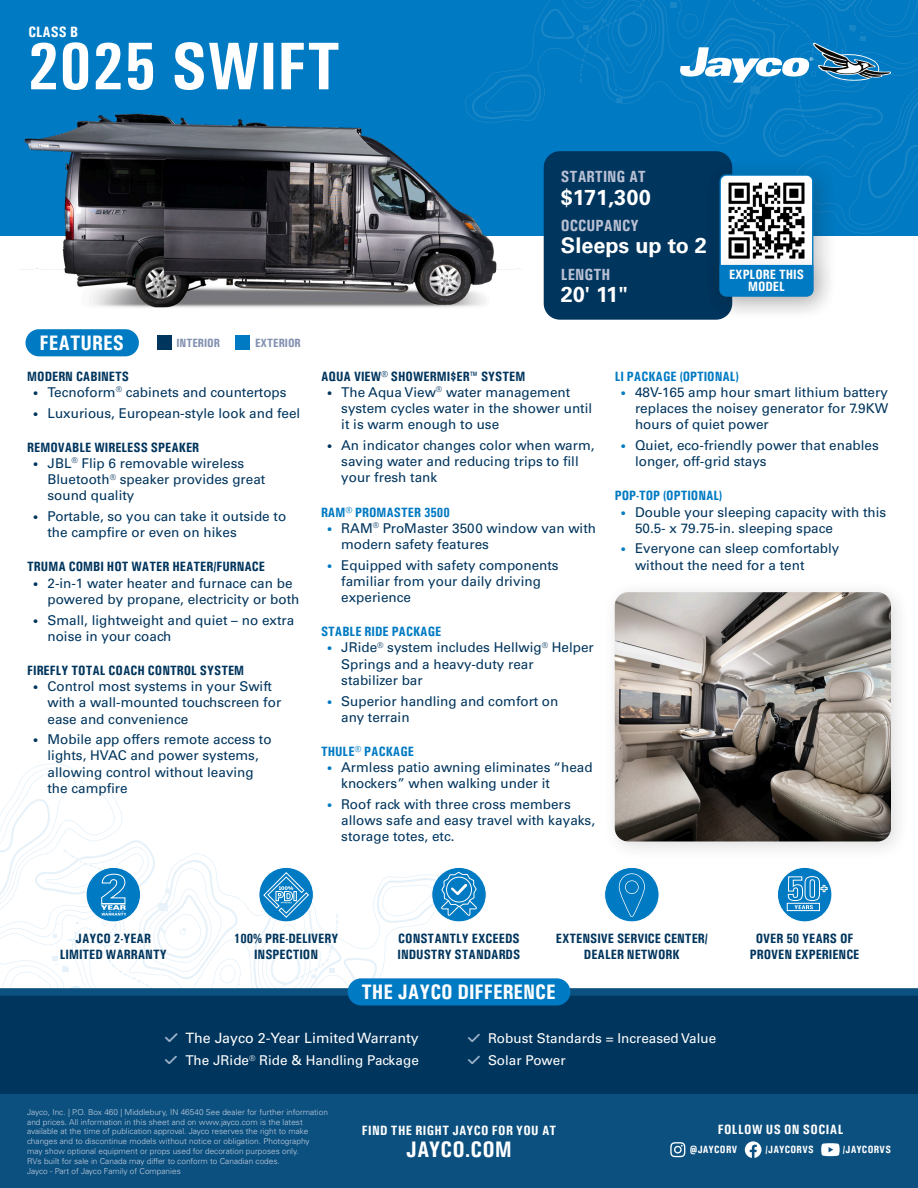
<style>
.page{position:relative;width:918px;height:1188px;background:#fff}
.page>*{position:absolute;margin:0;border:0;box-sizing:border-box;transform-origin:0 0}
.Page_Title{font:700 condensed 67.5px "Univers";color:#fff}
.Print_Subheader{font:700 condensed 22.5px "Univers";letter-spacing:.01em;color:#fff}
.Feature_Copy{font:700 21.6px "Univers LT Std";color:#fff}
.Section_Header{font:700 condensed 21px "Univers";color:#fff}
.Feature_Copy-2{font:700 condensed 16.2px "Univers";color:#bac0d3}
.t1{font:700 condensed 15px "Univers";color:#fff}
.t2{font:14.25px "Univers LT Std";color:#fff}
.t3{font:13.5px/16.2px "Univers LT Std";color:#00355d}
.Feature_title_-_dark_blue{font:700 condensed 13.5px/16.2px "Univers";color:#00355d;text-align:center}
.Feature_title_-_light_blue{font:700 condensed 13.5px "Univers";color:#007ac2}
.t4{font:13.5px "Univers LT Std";color:#fff}
.Print_Subheader-2{font:700 condensed 13.5px "Univers";letter-spacing:.025em;color:#fff}
.Print_Subheader-3{font:700 condensed 13.5px/12.1px "Univers";color:#fff;text-align:center}
.Feature_Title{font:700 condensed 12px "Univers";color:#8290b0}
.t5{font:700 condensed 10.5px "Univers";letter-spacing:.03em;color:#fff}
.body{font:300 8.25px/9.9px "Univers LT Std";color:#c1cfdf}
.s1{font-size:10.5px}
.s2{font-size:10.5px;color:#007ac2}
.s3{color:#9fb5cc}
</style>
<div class="page">
<div style="left:0;top:0;width:918px;height:235px;background:#007ac2"></div>
<div style="left:0;top:992px;width:918px;height:107px;background:#00355d"></div>
<div style="left:0;top:1095px;width:918px;height:93px;background:#0c507f"></div>
<div style="left:0;top:988px;width:918px;height:8px;background:#0c507f"></div>
<div style="left:348px;top:978px;width:222px;height:27px;background:#007ac2;border-radius:14px"></div>
<svg style="left:777px;top:867px;width:55px;height:55px"></svg>
<div style="left:777px;top:867px;width:55px;height:55px;border:1px solid #fff;border-radius:50%"></div>
<svg style="left:788px;top:876px;width:40px;height:33px"></svg>
<div style="left:787px;top:903px;width:33px;height:8px;border:1px solid #fff"></div>
<div style="left:605px;top:867px;width:54px;height:55px;background:#007ac2;border-radius:50%"></div>
<div style="left:604px;top:867px;width:55px;height:55px;border:1px solid #fff;border-radius:50%"></div>
<svg style="left:619px;top:873px;width:26px;height:44px"></svg>
<div style="left:432px;top:867px;width:54px;height:55px;background:#007ac2;border-radius:50%"></div>
<svg style="left:0;top:763px;width:477px;height:243px"></svg>
<svg style="left:670px;top:1142px;width:15px;height:15px"></svg>
<svg style="left:745px;top:1141px;width:17px;height:17px"></svg>
<svg style="left:821px;top:1143px;width:19px;height:13px"></svg>
<svg style="left:472px;top:0;width:446px;height:234px"></svg>
<img style="left:20px;top:105px;width:501px;height:203px">
<div style="left:602px;top:579px;width:309px;height:282px;background:#231f20;opacity:.15"></div>
<img style="left:615px;top:592px;width:276px;height:249px">
<div style="left:26px;top:329px;width:113px;height:27px;background:#007ac2;border-radius:14px"></div>
<div style="left:157px;top:335px;width:15px;height:15px;background:#00355d"></div>
<div style="left:235px;top:335px;width:15px;height:15px;background:#007ac2"></div>
<div style="left:544px;top:151px;width:188px;height:169px;background:#00355d;border-radius:16px"></div>
<div style="left:704px;top:159px;width:134px;height:162px;background:#231f20;opacity:.15"></div>
<img style="left:720px;top:175px;width:93px;height:74px">
<div style="left:720px;top:174px;width:93px;height:122px;border:1px solid #007ac2;border-radius:6px"></div>
<div style="left:704px;top:249px;width:134px;height:72px;background:#231f20;opacity:.15"></div>
<svg style="left:719px;top:264px;width:95px;height:33px;background:#097dc2"></svg>
<p class="t1" style="left:28px;top:23px;width:51px">CLASS B</p>
<p class="Page_Title" style="left:27px;top:25px;width:315px">2025 SWIFT</p>
<p class="Section_Header" style="left:40px;top:330px;width:86px">FEATURES</p>
<p class="Feature_Title" style="left:176px;top:336px;width:45px">INTERIOR</p>
<p class="Feature_Title" style="left:255px;top:336px;width:47px">EXTERIOR</p>
<p class="Feature_Copy-2" style="left:561px;top:167px;width:87px">STARTING AT</p>
<p class="Feature_Copy" style="left:561px;top:184px;width:91px">$171,300</p>
<p class="Feature_Copy-2" style="left:561px;top:216px;width:79px">OCCUPANCY</p>
<p class="Feature_Copy" style="left:561px;top:233px;width:148px">Sleeps up to 2</p>
<p class="Feature_Copy-2" style="left:561px;top:265px;width:51px">LENGTH</p>
<p class="Feature_Copy" style="left:561px;top:282px;width:69px">20' 11"</p>
<p class="Print_Subheader-3" style="left:729px;top:268px;width:76px">EXPLORE THIS<br>MODEL</p>
<p class="Feature_title_-_dark_blue" style="left:27px;top:368px;width:103px">MODERN CABINETS</p>
<p class="t3" style="left:34px;top:384px;width:254px"><span class="s1">•</span> Tecnoform<sup>®</sup> cabinets and countertops</p>
<p class="t3" style="left:34px;top:405px;width:268px"><span class="s1">•</span> Luxurious, European-style look and feel</p>
<p class="Feature_title_-_dark_blue" style="left:27px;top:439px;width:173px">REMOVABLE WIRELESS SPEAKER</p>
<p class="t3" style="left:47px;top:455px;width:219px;text-indent:-14px"><span class="s1">•</span> JBL<sup>®</sup> Flip 6 removable wireless<br>Bluetooth<sup>®</sup> speaker provides great sound quality</p>
<p class="t3" style="left:47px;top:508px;width:240px;text-indent:-14px"><span class="s1">•</span> Portable, so you can take it outside to the campfire or even on hikes</p>
<p class="Feature_title_-_dark_blue" style="left:27px;top:559px;width:239px">TRUMA COMBI HOT WATER HEATER/FURNACE</p>
<p class="t3" style="left:47px;top:575px;width:254px;text-indent:-14px"><span class="s1">•</span> 2-in-1 water heater and furnace can be powered by propane, electricity or both</p>
<p class="t3" style="left:47px;top:612px;width:248px;text-indent:-14px"><span class="s1">•</span> Small, lightweight and quiet – no extra noise in your coach</p>
<p class="Feature_title_-_dark_blue" style="left:27px;top:662px;width:219px">FIREFLY TOTAL COACH CONTROL SYSTEM</p>
<p class="t3" style="left:47px;top:678px;width:235px;text-indent:-14px"><span class="s1">•</span> Control most systems in your Swift with a wall-mounted touchscreen for ease and convenience</p>
<p class="t3" style="left:47px;top:731px;width:226px;text-indent:-14px"><span class="s1">•</span> Mobile app offers remote access to lights, HVAC and power systems, allowing control without leaving the campfire</p>
<p class="Feature_title_-_dark_blue" style="left:321px;top:368px;width:206px">AQUA VIEW® SHOWERMI$ER™ SYSTEM</p>
<p class="t3" style="left:341px;top:384px;width:253px;text-indent:-14px"><span class="s1">•</span> The Aqua View<sup>®</sup> water management system cycles water in the shower until it is warm enough to use</p>
<p class="t3" style="left:341px;top:437px;width:255px;text-indent:-14px"><span class="s1">•</span> An indicator changes color when warm, saving water and reducing trips to fill your fresh tank</p>
<p class="Feature_title_-_light_blue" style="left:321px;top:504px;width:130px">RAM® PROMASTER 3500</p>
<p class="t3" style="left:341px;top:520px;width:256px;text-indent:-14px"><span class="s2">•</span> RAM<sup>®</sup> ProMaster 3500 window van with modern safety features</p>
<p class="t3" style="left:341px;top:557px;width:219px;text-indent:-14px"><span class="s2">•</span> Equipped with safety components familiar from your daily driving experience</p>
<p class="Feature_title_-_light_blue" style="left:321px;top:623px;width:122px">STABLE RIDE PACKAGE</p>
<p class="t3" style="left:341px;top:640px;width:254px;text-indent:-14px"><span class="s2">•</span> JRide<sup>®</sup> system includes Hellwig<sup>®</sup> Helper<br>Springs and a heavy-duty rear<br>stabilizer bar</p>
<p class="t3" style="left:341px;top:693px;width:219px;text-indent:-14px"><span class="s2">•</span> Superior handling and comfort on any terrain</p>
<p class="Feature_title_-_light_blue" style="left:321px;top:743px;width:95px">THULE® PACKAGE</p>
<p class="t3" style="left:341px;top:759px;width:253px;text-indent:-14px"><span class="s2">•</span> Armless patio awning eliminates “head knockers” when walking under it</p>
<p class="t3" style="left:341px;top:796px;width:255px;text-indent:-14px"><span class="s2">•</span> Roof rack with three cross members allows safe and easy travel with kayaks, storage totes, etc.</p>
<p class="Feature_title_-_light_blue" style="left:615px;top:368px;width:125px">LI PACKAGE (OPTIONAL)</p>
<p class="t3" style="left:635px;top:384px;width:255px;text-align:justify;text-indent:-14px"><span class="s2">•</span> 48V-165 amp hour smart lithium battery replaces the noisey generator for 7.9KW hours of quiet power</p>
<p class="t3" style="left:635px;top:437px;width:245px;text-indent:-14px"><span class="s2">•</span> Quiet, eco-friendly power that enables longer, off-grid stays</p>
<p class="Feature_title_-_light_blue" style="left:615px;top:488px;width:109px">POP-TOP (OPTIONAL)</p>
<p class="t3" style="left:635px;top:504px;width:253px;text-indent:-14px"><span class="s2">•</span> Double your sleeping capacity with this<br>50.5- x 79.75-in. sleeping space</p>
<p class="t3" style="left:635px;top:541px;width:206px;text-indent:-14px"><span class="s2">•</span> Everyone can sleep comfortably without the need for a tent</p>
<p class="Feature_title_-_dark_blue" style="left:60px;top:930px;width:108px">JAYCO 2-YEAR<br>LIMITED WARRANTY</p>
<p class="Feature_title_-_dark_blue" style="left:234px;top:930px;width:106px">100% PRE-DELIVERY<br>INSPECTION</p>
<p class="Feature_title_-_dark_blue" style="left:750px;top:930px;width:111px">OVER 50 YEARS OF<br>PROVEN EXPERIENCE</p>
<p class="Feature_title_-_dark_blue" style="left:398px;top:930px;width:124px;text-align:left">CONSTANTLY EXCEEDS<br>INDUSTRY STANDARDS</p>
<p class="Feature_title_-_dark_blue" style="left:556px;top:930px;width:154px">EXTENSIVE SERVICE CENTER/<br>DEALER NETWORK</p>
<p class="Section_Header" style="left:361px;top:979px;width:196px">THE JAYCO DIFFERENCE</p>
<p class="t2" style="left:165px;top:1030px;width:255px"><span class="s3">✓</span> The Jayco 2-Year Limited Warranty</p>
<p class="t4" style="left:165px;top:1052px;width:255px"><span class="s3">✓</span> The JRide<sup>®</sup> Ride &amp; Handling Package</p>
<p class="t4" style="left:468px;top:1030px;width:250px"><span class="s3">✓</span> Robust Standards = Increased Value</p>
<p class="t4" style="left:468px;top:1052px;width:99px"><span class="s3">✓</span> Solar Power</p>
<p class="body" style="left:27px;top:1107px;width:302px">Jayco, Inc. | P.O. Box 460 | Middlebury, IN 46540 See dealer for further information and prices. All information in this sheet and on www.jayco.com is the latest available at the time of publication approval. Jayco reserves the right to make changes and to discontinue models without notice or obligation. Photography<br>may show optional equipment or props used for decoration purposes only.<br>RVs built for sale in Canada may differ to conform to Canadian codes.</p>
<p class="body" style="left:27px;top:1166px;width:155px">Jayco - Part of Jayco Family of Companies</p>
<p class="Print_Subheader-2" style="left:362px;top:1122px;width:196px">FIND THE RIGHT JAYCO FOR YOU AT</p>
<p class="Print_Subheader" style="left:406px;top:1136px;width:107px">JAYCO.COM</p>
<p class="Print_Subheader-2" style="left:718px;top:1121px;width:127px">FOLLOW US ON SOCIAL</p>
<p class="t5" style="left:690px;top:1143px;width:49px">@JAYCORV</p>
<p class="t5" style="left:765px;top:1143px;width:50px">/JAYCORVS</p>
<p class="t5" style="left:843px;top:1143px;width:50px">/JAYCORVS</p>
</div>
